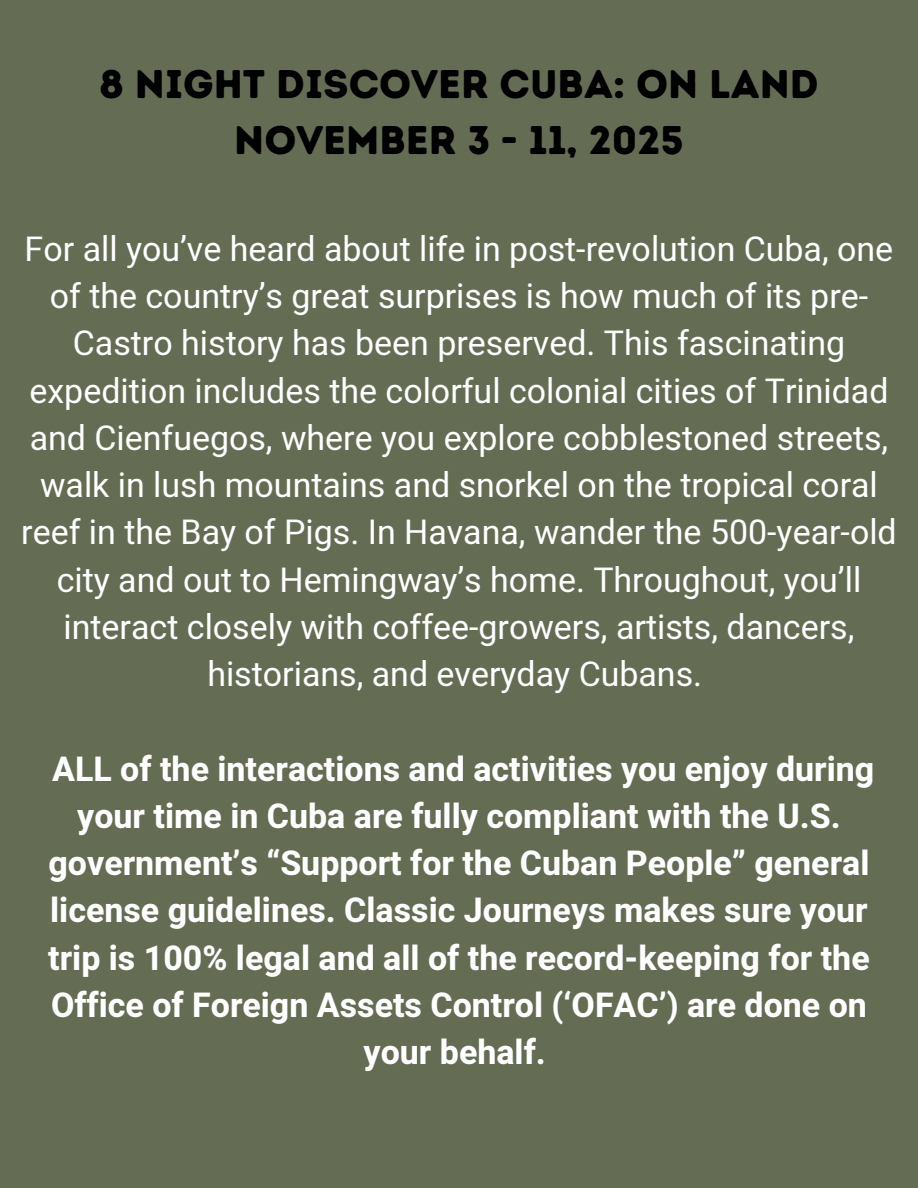
<style>
.page{position:relative;width:918px;height:1188px;background:#646d54}
.page>*{position:absolute;margin:0;border:0;box-sizing:border-box;transform-origin:0 0}
.t1{font:39.9px/55.8px "Intro Rust Base";color:#000;text-align:center}
.t2{font:33.9px/47.2px "Heebo";color:#fff;text-align:center}
.t3{font:700 33.9px/47.2px "Heebo";color:#fff;text-align:center}
</style>
<div class="page">
<p class="t1" style="left:99px;top:56px;width:721px">8 NIGHT DISCOVER CUBA: ON LAND<br>NOVEMBER 3 - 11, 2025</p>
<p class="t2" style="left:21px;top:227px;width:877px">For all you’ve heard about life in post-revolution Cuba, one of the country’s great surprises is how much of its pre-Castro history has been preserved. This fascinating expedition includes the colorful colonial cities of Trinidad and Cienfuegos, where you explore cobblestoned streets, walk in lush mountains and snorkel on the tropical coral reef in the Bay of Pigs. In Havana, wander the 500-year-old city and out to Hemingway’s home. Throughout, you’ll interact closely with coffee-growers, artists, dancers, historians, and everyday Cubans.</p>
<p class="t3" style="left:48px;top:746px;width:828px">ALL of the interactions and activities you enjoy during your time in Cuba are fully compliant with the U.S. government’s “Support for the Cuban People” general license guidelines. Classic Journeys makes sure your trip is 100% legal and all of the record-keeping for the Office of Foreign Assets Control (‘OFAC’) are done on your behalf.</p>
</div>
